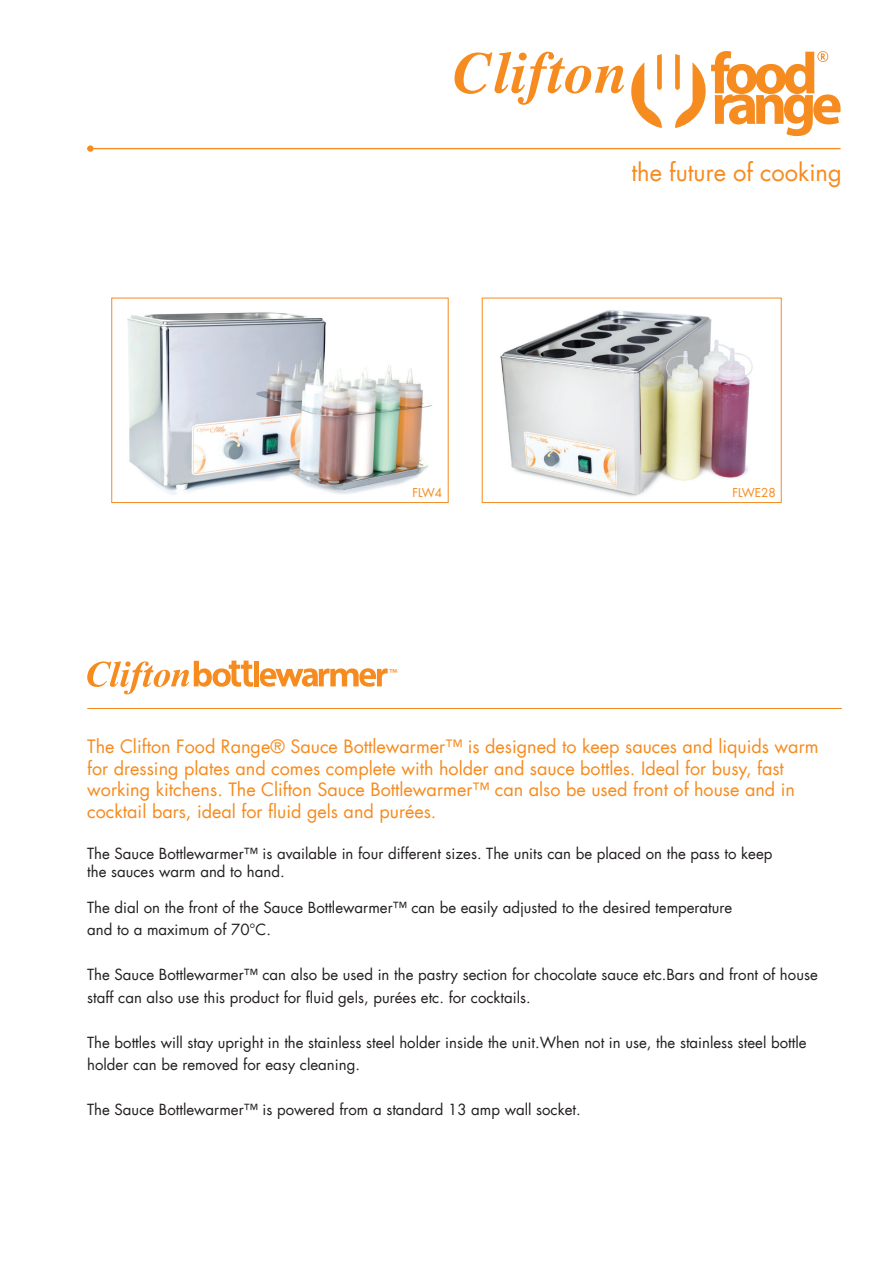
<style>
.page{position:relative;width:893px;height:1263px;background:#fff}
.page>*{position:absolute;margin:0;border:0;box-sizing:border-box;transform-origin:0 0}
.t1{font:23.7px "Futura LT";color:#f68b1f}
.t2{font:18px/21.6px "Futura LT";color:#f68b1f}
.t3{font:15px/22.5px "Futura LT";color:#231f20}
.t4{font:13.2px "Myriad Pro";color:#f68b1f}
.t5{font:12px "Futura LT";color:#f68b1f}
</style>
<div class="page">
<svg style="left:455px;top:52px;width:207px;height:76px"></svg>
<svg style="left:675px;top:51px;width:165px;height:85px"></svg>
<hr style="left:87px;top:148px;width:753px;height:1px;background:#f68b1f">
<svg style="left:87px;top:145px;width:7px;height:7px"></svg>
<img style="left:500px;top:310px;width:253px;height:187px">
<div style="left:482px;top:298px;width:300px;height:205px;border:1px solid #f68b1f"></div>
<img style="left:127px;top:312px;width:305px;height:183px">
<div style="left:111px;top:298px;width:338px;height:205px;border:1px solid #f68b1f"></div>
<hr style="left:87px;top:708px;width:755px;height:1px;background:#f68b1f">
<svg style="left:87px;top:661px;width:166px;height:33px"></svg>
<div style="left:254px;top:661px;width:5px;height:25px;background:#f68b1f"></div>
<svg style="left:260px;top:668px;width:128px;height:19px"></svg>
<h1 class="t1" style="left:632px;top:157px;width:212px">the future of cooking</h1>
<p class="t5" style="left:412px;top:485px;width:31px">FLW4</p>
<p class="t5" style="left:732px;top:485px;width:45px">FLWE28</p>
<p class="t4" style="left:389px;top:665px;width:10px">™</p>
<p class="t2" style="left:87px;top:736px;width:733px">The Clifton Food Range® Sauce Bottlewarmer™ is designed to keep sauces and liquids warm for dressing plates and comes complete with holder and sauce bottles. Ideal for busy, fast working kitchens. The Clifton Sauce Bottlewarmer™ can also be used front of house and in cocktail bars, ideal for fluid gels and purées.</p>
<p class="t3" style="left:87px;top:844px;width:687px;line-height:18px">The Sauce Bottlewarmer™ is available in four different sizes. The units can be placed on the pass to keep the sauces warm and to hand.</p>
<p class="t3" style="left:87px;top:896px;width:647px">The dial on the front of the Sauce Bottlewarmer™ can be easily adjusted to the desired temperature and to a maximum of 70°C.</p>
<p class="t3" style="left:87px;top:964px;width:732px">The Sauce Bottlewarmer™ can also be used in the pastry section for chocolate sauce etc.Bars and front of house staff can also use this product for fluid gels, purées etc. for cocktails.</p>
<p class="t3" style="left:87px;top:1031px;width:721px">The bottles will stay upright in the stainless steel holder inside the unit.When not in use, the stainless steel bottle holder can be removed for easy cleaning.</p>
<p class="t3" style="left:87px;top:1099px;width:495px">The Sauce Bottlewarmer™ is powered from a standard 13 amp wall socket.</p>
</div>
